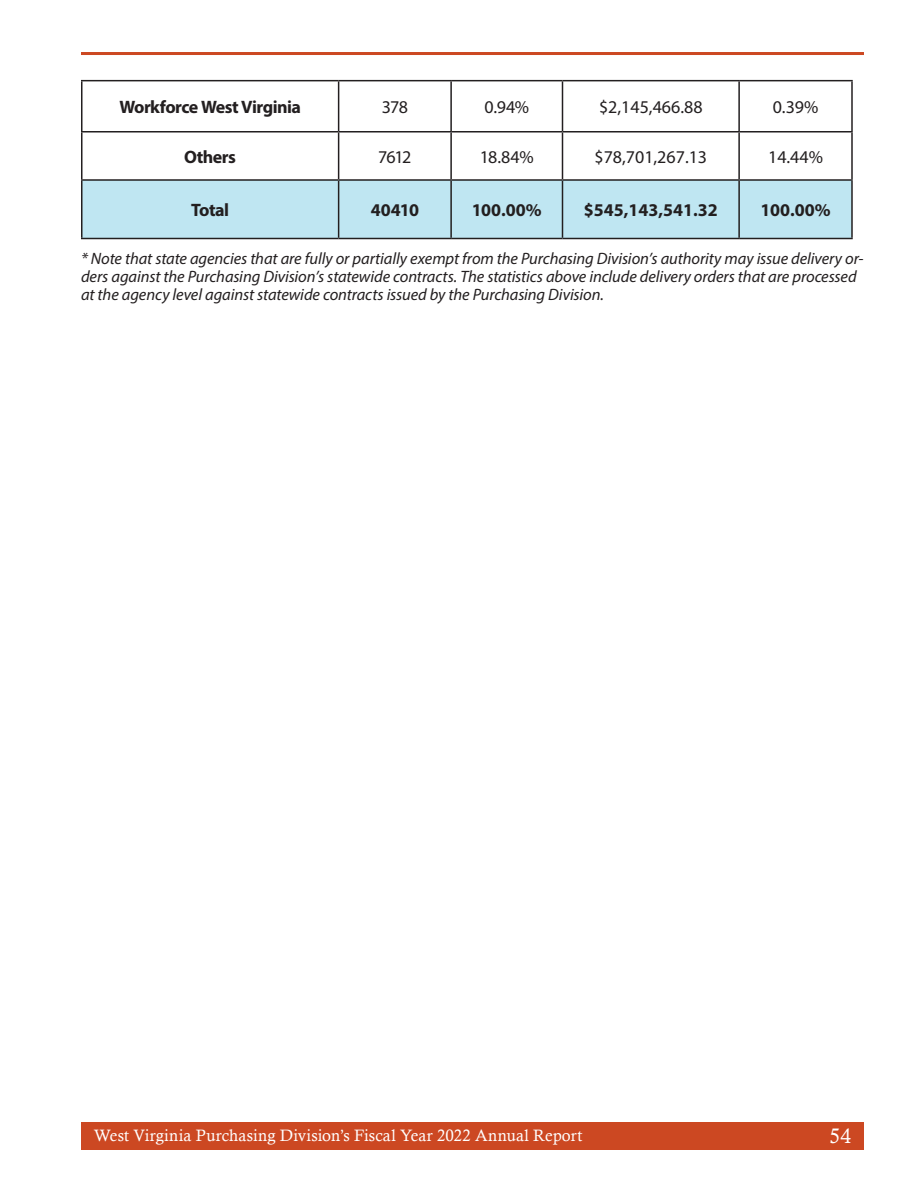
<style>
.page{position:relative;width:918px;height:1188px;background:#fff}
.page>*{position:absolute;margin:0;border:0;box-sizing:border-box;transform-origin:0 0}
.t1{font:21px "Calisto";color:#fff}
.t2{font:18px "Myriad Pro";color:#231f20}
.t3{font:700 18px "Myriad Pro";letter-spacing:-.03em;color:#231f20}
.t4{font:700 18px "Myriad Pro";color:#231f20}
.t5{font:italic 16.5px/18px "Myriad Pro";letter-spacing:-.005em;color:#231f20}
.t6{font:16.5px "Calisto";letter-spacing:.01em;color:#fff}
</style>
<div class="page">
<div style="left:81px;top:1122px;width:783px;height:27px;background:#cc4822"></div>
<hr style="left:81px;top:52px;width:783px;height:3px;background:#cc4822">
<div style="left:82px;top:181px;width:769px;height:57px;background:#bfe6f2"></div>
<hr style="left:81px;top:80px;width:258px;height:1px;background:#231f20">
<hr style="left:339px;top:80px;width:112px;height:1px;background:#231f20">
<hr style="left:338px;top:81px;width:1px;height:50px;background:#231f20">
<hr style="left:451px;top:80px;width:111px;height:1px;background:#231f20">
<hr style="left:450px;top:81px;width:2px;height:50px;background:#231f20">
<hr style="left:562px;top:80px;width:177px;height:1px;background:#231f20">
<hr style="left:562px;top:81px;width:1px;height:50px;background:#231f20">
<hr style="left:739px;top:80px;width:114px;height:1px;background:#231f20">
<hr style="left:738px;top:81px;width:2px;height:50px;background:#231f20">
<hr style="left:851px;top:81px;width:2px;height:50px;background:#231f20">
<hr style="left:81px;top:131px;width:258px;height:2px;background:#231f20">
<hr style="left:339px;top:131px;width:112px;height:2px;background:#231f20">
<hr style="left:338px;top:133px;width:1px;height:46px;background:#231f20">
<hr style="left:451px;top:131px;width:111px;height:2px;background:#231f20">
<hr style="left:450px;top:133px;width:2px;height:46px;background:#231f20">
<hr style="left:562px;top:131px;width:177px;height:2px;background:#231f20">
<hr style="left:562px;top:133px;width:1px;height:46px;background:#231f20">
<hr style="left:739px;top:131px;width:114px;height:2px;background:#231f20">
<hr style="left:738px;top:133px;width:2px;height:46px;background:#231f20">
<hr style="left:851px;top:133px;width:2px;height:46px;background:#231f20">
<hr style="left:81px;top:179px;width:258px;height:2px;background:#231f20">
<hr style="left:339px;top:179px;width:112px;height:2px;background:#231f20">
<hr style="left:338px;top:181px;width:1px;height:57px;background:#231f20">
<hr style="left:451px;top:179px;width:111px;height:2px;background:#231f20">
<hr style="left:450px;top:181px;width:2px;height:57px;background:#231f20">
<hr style="left:562px;top:179px;width:177px;height:2px;background:#231f20">
<hr style="left:562px;top:181px;width:1px;height:57px;background:#231f20">
<hr style="left:739px;top:179px;width:114px;height:2px;background:#231f20">
<hr style="left:738px;top:181px;width:2px;height:57px;background:#231f20">
<hr style="left:851px;top:181px;width:2px;height:57px;background:#231f20">
<hr style="left:81px;top:238px;width:258px;height:1px;background:#231f20">
<hr style="left:339px;top:238px;width:112px;height:1px;background:#231f20">
<hr style="left:451px;top:238px;width:111px;height:1px;background:#231f20">
<hr style="left:562px;top:238px;width:177px;height:1px;background:#231f20">
<hr style="left:739px;top:238px;width:114px;height:1px;background:#231f20">
<hr style="left:81px;top:81px;width:1px;height:50px;background:#231f20">
<hr style="left:81px;top:133px;width:1px;height:46px;background:#231f20">
<hr style="left:81px;top:181px;width:1px;height:57px;background:#231f20">
<p class="t3" style="left:119px;top:95px;width:183px">Workforce West Virginia</p>
<p class="t2" style="left:382px;top:96px;width:28px">378</p>
<p class="t2" style="left:485px;top:96px;width:46px">0.94%</p>
<p class="t2" style="left:599px;top:96px;width:105px">$2,145,466.88</p>
<p class="t2" style="left:773px;top:96px;width:47px">0.39%</p>
<p class="t3" style="left:184px;top:145px;width:53px">Others</p>
<p class="t2" style="left:378px;top:145px;width:35px">7612</p>
<p class="t2" style="left:480px;top:145px;width:55px">18.84%</p>
<p class="t2" style="left:594px;top:145px;width:114px">$78,701,267.13</p>
<p class="t2" style="left:768px;top:145px;width:56px">14.44%</p>
<p class="t3" style="left:191px;top:198px;width:39px">Total</p>
<p class="t3" style="left:371px;top:198px;width:50px">40410</p>
<p class="t3" style="left:472px;top:198px;width:71px">100.00%</p>
<p class="t4" style="left:584px;top:198px;width:135px">$545,143,541.32</p>
<p class="t3" style="left:760px;top:198px;width:72px">100.00%</p>
<p class="t5" style="left:81px;top:249px;width:784px">* Note that state agencies that are fully or partially exempt from the Purchasing Division’s authority may issue delivery or&shy;ders against the Purchasing Division’s statewide contracts. The statistics above include delivery orders that are processed at the agency level against statewide contracts issued by the Purchasing Division.</p>
<p class="t6" style="left:94px;top:1126px;width:490px">West Virginia Purchasing Division’s Fiscal Year 2022 Annual Report</p>
<p class="t1" style="left:830px;top:1124px;width:23px">54</p>
</div>
